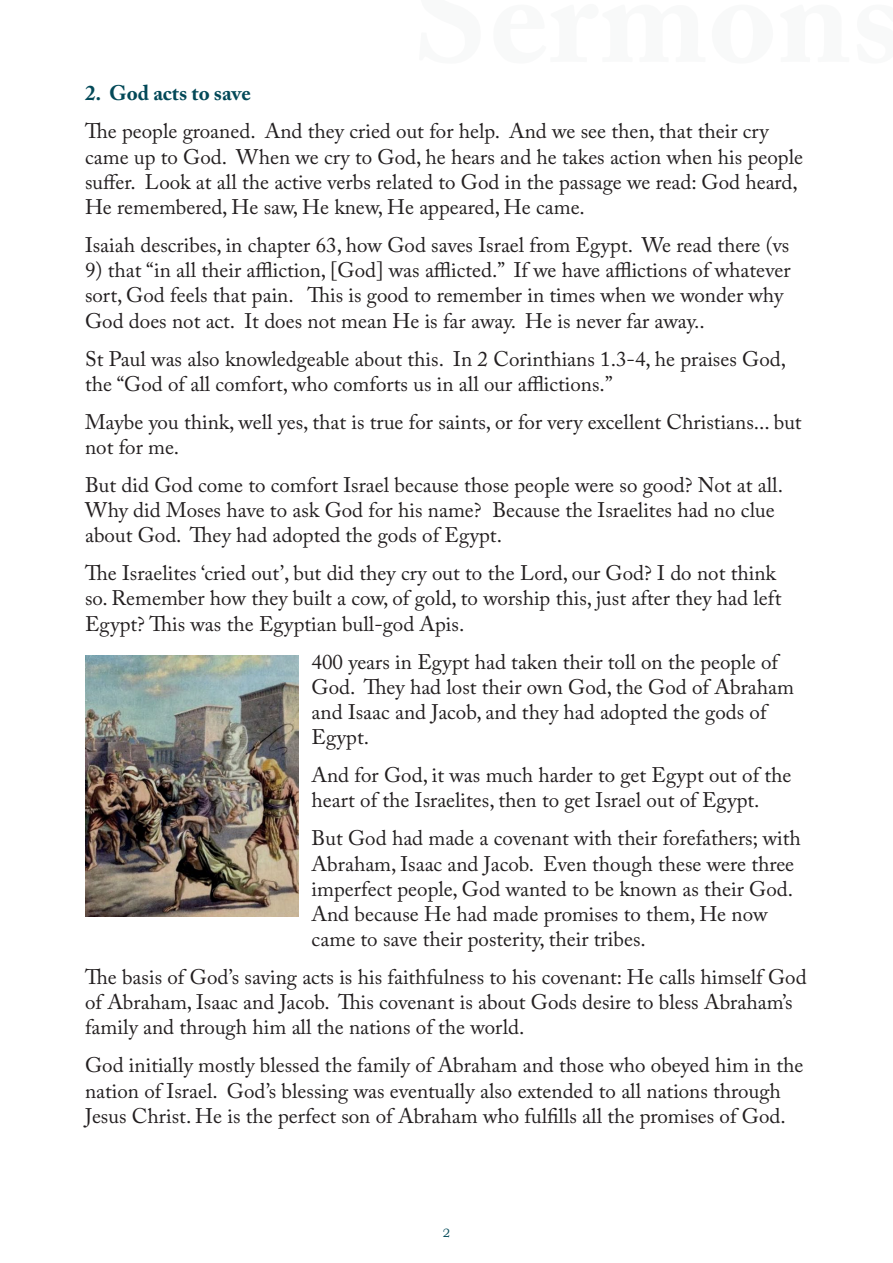
<style>
.page{position:relative;width:893px;height:1263px;background:#fff}
.page>*{position:absolute;margin:0;border:0;box-sizing:border-box;transform-origin:0 0}
.t1{font:21px/25.2px "Adobe Caslon Pro";color:#231f20}
.t2{font:700 21px "Adobe Caslon Pro";color:#034958}
.t3{font:12px "Bookman Old Style";color:#034958}
</style>
<div class="page">
<img style="left:85px;top:656px;width:214px;height:260px">
<p class="t2" style="left:85px;top:81px;width:167px">2. God acts to save</p>
<p class="t1" style="left:85px;top:119px;width:719px">The people groaned. And they cried out for help. And we see then, that their cry came up to God. When we cry to God, he hears and he takes action when his people suffer. Look at all the active verbs related to God in the passage we read: God heard, He remembered, He saw, He knew, He appeared, He came.</p>
<p class="t1" style="left:85px;top:232px;width:706px">Isaiah describes in, chapter 63, how God saves Israel from Egypt. We read there (vs</p>
<p class="t1" style="left:307px;top:257px;width:485px;text-indent:-222px">9) that “in all their affliction [, God] was afflicted ” . If we have afflictions of whatever<br>This is good to remember in times when we wonder why</p>
<p class="t1" style="left:85px;top:283px;width:621px">sort, God feels that pain.<br>God does not act. It does not mean He is far away. He is never far away..</p>
<p class="t1" style="left:85px;top:346px;width:703px">St Paul was also knowledgeable about this. In 2 Corinthians 1.3-4, he praises God, the “God of all comfort, who comforts us in all our afflictions “.</p>
<p class="t1" style="left:85px;top:409px;width:718px">Maybe you think, well yes, that is true for saints, or for very excellent Christians... but not for me.</p>
<p class="t1" style="left:492px;top:472px;width:292px;text-indent:-407px">But did God come to comfort Israel because those people were so good? Not at all.<br>Because the Israelites had no clue</p>
<p class="t1" style="left:85px;top:497px;width:418px">Why did Moses have to ask God for his name? about God. They had adopted the gods of Egypt.</p>
<p class="t1" style="left:85px;top:560px;width:698px">The Israelites ‘cried out ,’ but did they cry out to the Lord, our God? I do not think so. Remember how they built a cow, of gold to, worship this, just after they had left<br>Egypt? This was the Egyptian bull-god Apis.</p>
<p class="t1" style="left:312px;top:649px;width:484px">400 years in Egypt had taken their toll on the people of God. They had lost their own God, the God of Abraham and Isaac and Jacob, and they had adopted the gods of Egypt.</p>
<p class="t1" style="left:312px;top:762px;width:481px">And for God it, was much harder to get Egypt out of the heart of the Israelites, then to get Israel out of Egypt.</p>
<p class="t1" style="left:312px;top:825px;width:491px">But God had made a covenant with their forefathers; with Abraham, Isaac and Jacob. Even though these were three imperfect people, God wanted to be known as their God.<br>And because He had made promises to them, He now came to save their posterity, their tribes.</p>
<p class="t1" style="left:85px;top:964px;width:723px">The basis of God s’ saving acts is his faithfulness to his covenant: He calls himself God of Abraham, Isaac and Jacob. This covenant is about Gods desire to bless Abrahams’ family and through him all the nations of the world.</p>
<p class="t1" style="left:85px;top:1052px;width:720px">God initially mostly blessed the family of Abraham and those who obeyed him in the nation of Israel. God s’ blessing was eventually also extended to all nations through<br>Jesus Christ. He is the perfect son of Abraham who fulfills all the promises of God.</p>
<p class="t3" style="left:443px;top:1225px;width:9px">2</p>
</div>
